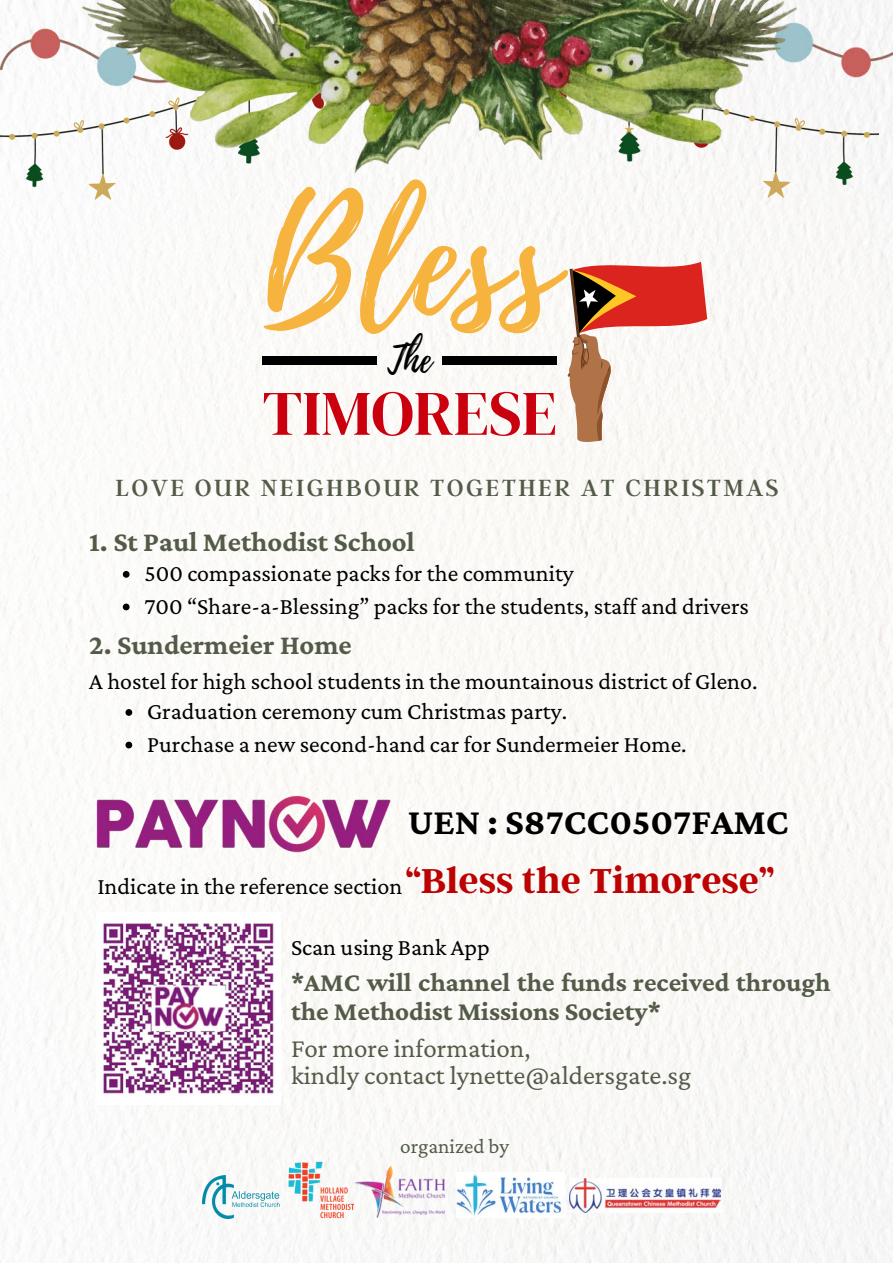
<style>
.page{position:relative;width:893px;height:1264px;background:#fff}
.page>*{position:absolute;margin:0;border:0;box-sizing:border-box;transform-origin:0 0}
.t1{font:150px "Playlist Script";color:#f6b33e}
.t2{font:63.3px "DM Serif Display";color:#cb000f}
.t3{font:700 38.55px "Argent CF";color:#bc0202}
.t4{font:700 37.5px "Crimson Pro";color:#000}
.t5{font:37.2px "Playlist Script";color:#000}
.t6{font:700 28.5px "Crimson Pro";color:#535b48}
.t7{font:700 27px/29.2px "Crimson Pro";color:#535b48}
.t8{font:27px "Crimson Pro";color:#535b48}
.t9{font:26.1px "Argent CF";letter-spacing:.09em;color:#535b48}
.t10{font:24px "Crimson Pro";color:#000}
.t11{font:21.15px "Crimson Pro";color:#535b48}
</style>
<div class="page">
<img style="left:0;top:0;width:892px;height:1262px">
<img style="left:569px;top:1178px;width:151px;height:34px">
<img style="left:459px;top:1172px;width:105px;height:45px">
<img style="left:288px;top:1161px;width:66px;height:56px">
<img style="left:354px;top:1166px;width:105px;height:51px">
<img style="left:202px;top:1175px;width:77px;height:43px">
<img style="left:82px;top:779px;width:325px;height:87px">
<img style="left:0;top:2px;width:378px;height:198px">
<img style="left:500px;top:0;width:378px;height:198px">
<img style="left:82px;top:0;width:714px;height:177px">
<svg style="left:125px;top:709px;width:7px;height:6px"></svg>
<svg style="left:125px;top:741px;width:7px;height:7px"></svg>
<div style="left:262px;top:356px;width:115px;height:9px;background:#000"></div>
<div style="left:442px;top:356px;width:115px;height:9px;background:#000"></div>
<svg style="left:567px;top:258px;width:140px;height:184px"></svg>
<svg style="left:123px;top:571px;width:6px;height:6px"></svg>
<svg style="left:123px;top:603px;width:6px;height:7px"></svg>
<img style="left:96px;top:912px;width:185px;height:192px">
<p class="t1" style="left:263px;top:154px;width:295px">Bless</p>
<p class="t5" style="left:387px;top:333px;width:46px">The</p>
<p class="t2" style="left:262px;top:369px;width:296px">TIMORESE</p>
<p class="t9" style="left:115px;top:471px;width:664px">LOVE OUR NEIGHBOUR TOGETHER AT CHRISTMAS</p>
<p class="t6" style="left:89px;top:526px;width:327px">1. St Paul Methodist School</p>
<p class="t10" style="left:144px;top:559px;width:431px">500 compassionate packs for the community</p>
<p class="t10" style="left:144px;top:592px;width:606px">700 “Share-a-Blessing” packs for the students, staff and drivers</p>
<p class="t6" style="left:89px;top:628px;width:264px">2. Sundermeier Home</p>
<p class="t10" style="left:89px;top:667px;width:669px">A hostel for high school students in the mountainous district of Gleno.</p>
<p class="t10" style="left:147px;top:697px;width:421px">Graduation ceremony cum Christmas party.</p>
<p class="t10" style="left:147px;top:730px;width:541px">Purchase a new second-hand car for Sundermeier Home.</p>
<p class="t4" style="left:407px;top:800px;width:382px">UEN : S87CC0507FAMC</p>
<p class="t3" style="left:405px;top:855px;width:372px">“Bless the Timorese”</p>
<p class="t10" style="left:97px;top:872px;width:306px">Indicate in the reference section</p>
<p class="t10" style="left:291px;top:933px;width:200px">Scan using Bank App</p>
<p class="t7" style="left:291px;top:966px;width:541px">*AMC will channel the funds received through the Methodist Missions Society*</p>
<p class="t8" style="left:291px;top:1032px;width:241px">For more information,</p>
<p class="t8" style="left:291px;top:1059px;width:401px">kindly contact lynette@aldersgate.sg</p>
<p class="t11" style="left:400px;top:1133px;width:110px">organized by</p>
</div>
